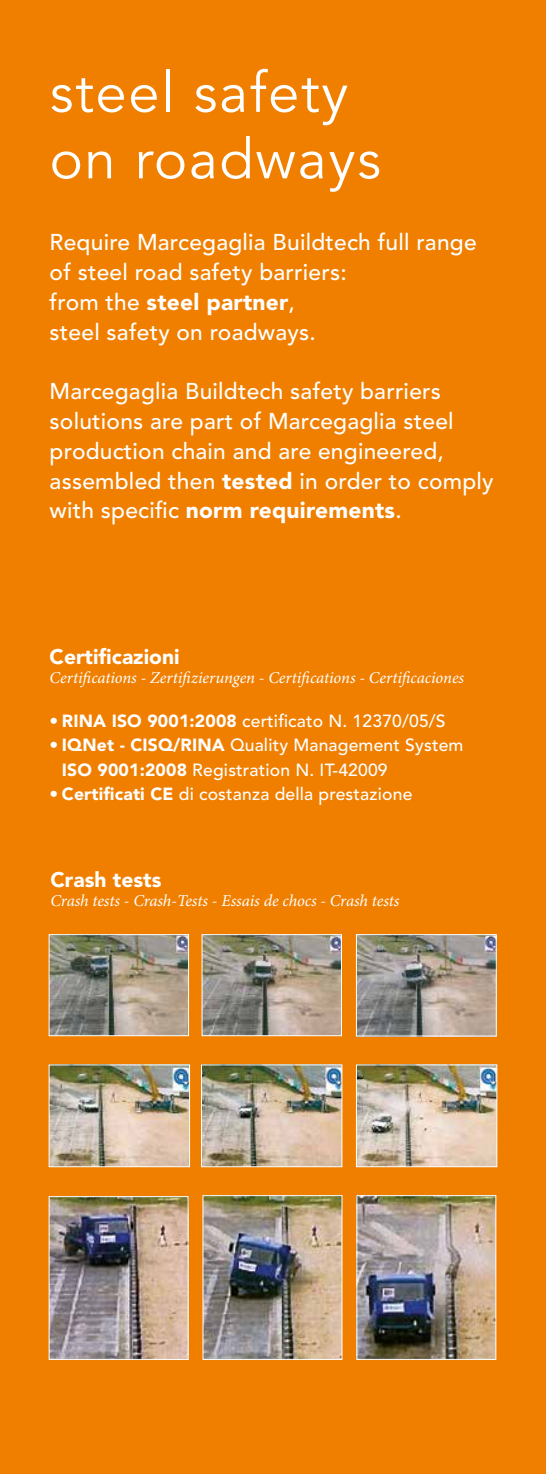
<style>
.page{position:relative;width:546px;height:1474px;background:#fff}
.page>*{position:absolute;margin:0;border:0;box-sizing:border-box;transform-origin:0 0}
.t1{font:56px/66.5px "Avenir LT Std";letter-spacing:.03em;color:#fff}
.t2{font:500 22.75px/29.8px "Avenir LT Std";letter-spacing:.01em;color:#fff}
.t3{font:900 21px "Avenir LT Std";color:#fff}
.t4{font:500 17.5px/24.5px "Avenir LT Std";letter-spacing:.01em;color:#fff}
.t5{font:italic 16.62px "Minion Pro";letter-spacing:-.005em;color:#fff}
.s1{font-weight:900}
</style>
<div class="page">
<div style="left:0;top:0;width:546px;height:1473px;background:#f07f00"></div>
<img style="left:51px;top:1198px;width:135px;height:159px">
<div style="left:49px;top:1196px;width:139px;height:163px;border:1px solid #fff"></div>
<img style="left:358px;top:1197px;width:136px;height:160px">
<div style="left:356px;top:1195px;width:140px;height:164px;border:1px solid #fff"></div>
<img style="left:204px;top:1197px;width:136px;height:160px">
<div style="left:202px;top:1195px;width:140px;height:164px;border:1px solid #fff"></div>
<img style="left:51px;top:936px;width:136px;height:98px">
<div style="left:49px;top:934px;width:140px;height:102px;border:1px solid #fff"></div>
<img style="left:204px;top:936px;width:136px;height:98px">
<div style="left:202px;top:934px;width:140px;height:102px;border:1px solid #fff"></div>
<img style="left:358px;top:936px;width:136px;height:98px">
<div style="left:356px;top:934px;width:140px;height:102px;border:1px solid #fff"></div>
<img style="left:51px;top:1066px;width:137px;height:99px">
<div style="left:49px;top:1064px;width:141px;height:103px;border:1px solid #fff"></div>
<img style="left:203px;top:1066px;width:137px;height:99px">
<div style="left:201px;top:1064px;width:141px;height:103px;border:1px solid #fff"></div>
<img style="left:358px;top:1066px;width:137px;height:99px">
<div style="left:356px;top:1064px;width:141px;height:103px;border:1px solid #fff"></div>
<h1 class="t1" style="left:50px;top:61px;width:333px">steel safety on roadways</h1>
<p class="t2" style="left:50px;top:228px;width:428px">Require Marcegaglia Buildtech full range of steel road safety barriers:<br>from the <span class="s1">steel partner</span>,<br>steel safety on roadways.</p>
<p class="t2" style="left:50px;top:377px;width:445px">Marcegaglia Buildtech safety barriers solutions are part of Marcegaglia steel production chain and are engineered, assembled then <span class="s1">tested</span> in order to comply with specific <span class="s1">norm requirements</span>.</p>
<p class="t3" style="left:50px;top:643px;width:131px">Certificazioni</p>
<p class="t5" style="left:50px;top:667px;width:416px">Certifications - Zertifizierungen - Certifications - Certificaciones</p>
<p class="t4" style="left:50px;top:708px;width:397px">• <span class="s1">RINA ISO 9001:2008</span> certificato N. 12370/05/S</p>
<p class="t4" style="left:62px;top:733px;width:403px;text-indent:-12px">• <span class="s1">IQNet - CISQ/RINA</span> Quality Management System<br><span class="s1">ISO 9001:2008</span> Registration N. IT-42009</p>
<p class="t4" style="left:50px;top:782px;width:364px">• <span class="s1">Certificati CE</span> di costanza della prestazione</p>
<p class="t3" style="left:51px;top:866px;width:112px">Crash tests</p>
<p class="t5" style="left:51px;top:890px;width:350px">Crash tests - Crash-Tests - Essais de chocs - Crash tests</p>
</div>
